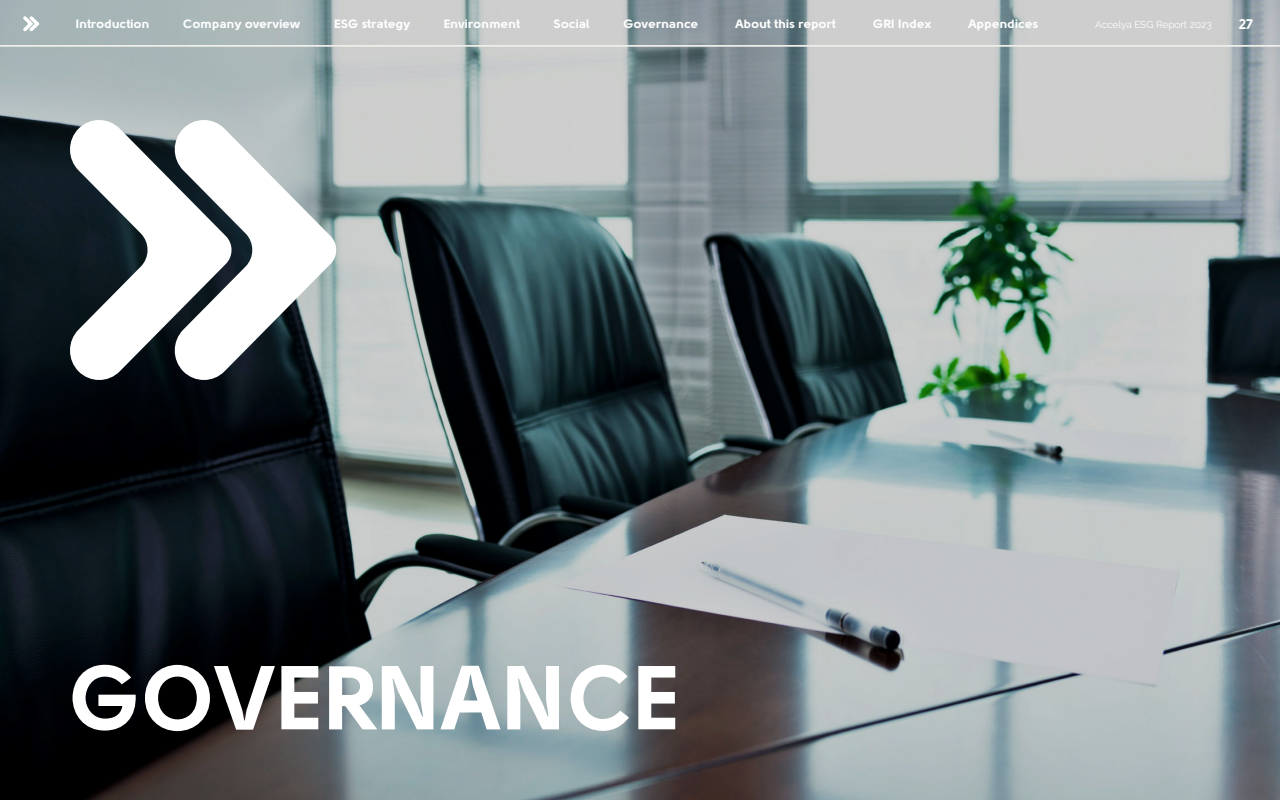
<style>
.page{position:relative;width:1280px;height:800px;background:#fff}
.page>*{position:absolute;margin:0;border:0;box-sizing:border-box;transform-origin:0 0}
.t1{font:900 90px "Solomon";color:#fff}
.t2{font:900 14px "Solomon";color:#fff}
.t3{font:900 12px "Solomon";color:#fff;scale:1.09 1}
.t4{font:10px "Raleway";color:#fff}
</style>
<div class="page">
<img style="left:0;top:0;width:1280px;height:800px">
<svg style="left:67px;top:117px;width:105px;height:266px"></svg>
<svg style="left:172px;top:117px;width:166px;height:266px"></svg>
<hr style="left:0;top:45px;width:1280px;height:1px;background:#efeee9">
<div style="left:183px;top:1px;width:116px;height:45px;background:#adb8b9"></div>
<div style="left:68px;top:1px;width:90px;height:45px;background:#a6b5b7"></div>
<svg style="left:321px;top:1px;width:94px;height:44px;background:#c1c5c5"></svg>
<svg style="left:433px;top:1px;width:93px;height:44px;background:#c4c8c8"></svg>
<div style="left:537px;top:1px;width:73px;height:45px;background:#cecece"></div>
<svg style="left:613px;top:1px;width:99px;height:44px;background:#909ca2"></svg>
<svg style="left:964px;top:1px;width:84px;height:44px;background:#bcc1c2"></svg>
<div style="left:859px;top:1px;width:98px;height:45px;background:#cecece"></div>
<svg style="left:724px;top:0;width:131px;height:45px;background:#99a3a8"></svg>
<svg style="left:23px;top:16px;width:16px;height:15px"></svg>
<p class="t3" style="left:76px;top:16px;width:69px">Introduction</p>
<p class="t3" style="left:183px;top:16px;width:109px">Company overview</p>
<p class="t3" style="left:334px;top:16px;width:71px">ESG strategy</p>
<p class="t3" style="left:444px;top:16px;width:72px">Environment</p>
<p class="t3" style="left:554px;top:16px;width:35px">Social</p>
<p class="t3" style="left:623px;top:16px;width:71px">Governance</p>
<p class="t3" style="left:735px;top:16px;width:94px">About this report</p>
<p class="t3" style="left:873px;top:16px;width:55px">GRI Index</p>
<p class="t3" style="left:968px;top:16px;width:66px">Appendices</p>
<p class="t4" style="left:1095px;top:19px;width:118px">Accelya ESG Report 2023</p>
<p class="t2" style="left:1239px;top:16px;width:16px">27</p>
<p class="t1" style="left:70px;top:645px;width:611px">GOVERNANCE</p>
</div>
